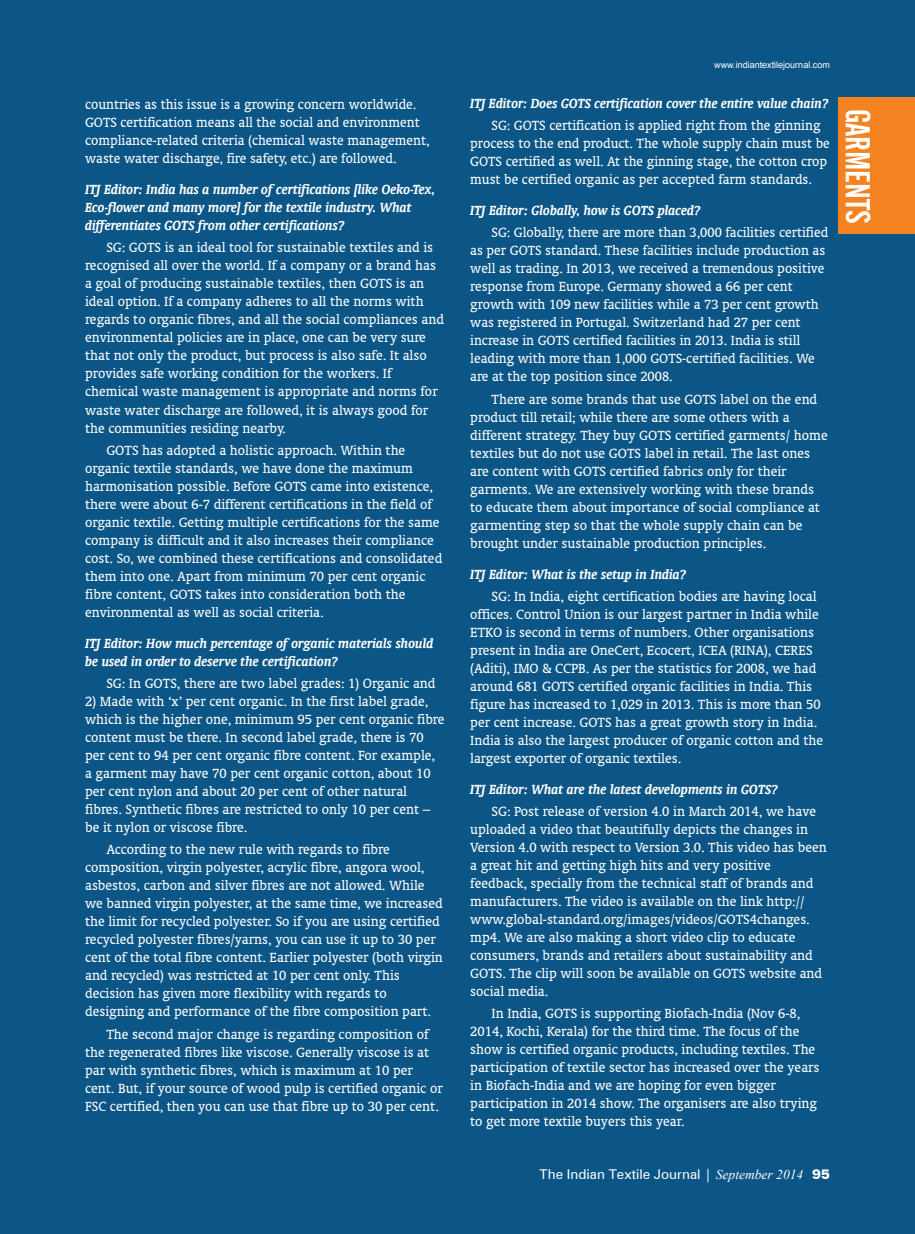
<style>
.page{position:relative;width:915px;height:1234px;background:#fff}
.page>*{position:absolute;margin:0;border:0;box-sizing:border-box;transform-origin:0 0}
.t1{font:34.5px "Alternate Gothic No 2 BT";color:#fff}
.Body_Text{font:15px/18px "Oranda BT";color:#fff}
.Sub_Point{font:italic 700 15px/18px "Oranda BT";color:#fff}
.t2{font:13.5px "Zurich BT";color:#fff}
.t3{font:9px "Arial";color:#fff}
.s1{font-family:"Myriad Pro"}
.s2{font-family:"Times New Roman";font-style:italic}
.s3{font-weight:900}
</style>
<div class="page">
<div style="left:0;top:0;width:914px;height:1233px;background:#0b5686"></div>
<div style="left:838px;top:98px;width:76px;height:136px;background:#f58220"></div>
<p class="Body_Text" style="left:85px;top:95px;width:332px">countries as this issue is a growing concern worldwide.</p>
<p class="Body_Text" style="left:85px;top:113px;width:346px">GOTS certification means all the social and environment compliance-related criteria (chemical waste management, waste water discharge, fire safety, etc.) are followed.</p>
<p class="Sub_Point" style="left:85px;top:180px;width:351px">ITJ Editor: India has a number of certifications [like Oeko-Tex,<br>Eco-flower and many more] for the textile industry. What differentiates GOTS from other certifications?</p>
<p class="Body_Text" style="left:85px;top:238px;width:360px;text-indent:21px">SG: GOTS is an ideal tool for sustainable textiles and is recognised all over the world. If a company or a brand has a goal of producing sustainable textiles, then GOTS is an ideal option. If a company adheres to all the norms with regards to organic fibres, and all the social compliances and environmental policies are in place, one can be very sure that not only the product, but process is also safe. It also provides safe working condition for the workers. If chemical waste management is appropriate and norms for waste water discharge are followed, it is always good for the communities residing nearby.</p>
<p class="Body_Text" style="left:85px;top:441px;width:358px;text-indent:21px">GOTS has adopted a holistic approach. Within the organic textile standards, we have done the maximum harmonisation possible. Before GOTS came into existence, there were about 6-7 different certifications in the field of organic textile. Getting multiple certifications for the same company is difficult and it also increases their compliance cost. So, we combined these certifications and consolidated them into one. Apart from minimum 70 per cent organic fibre content, GOTS takes into consideration both the environmental as well as social criteria.</p>
<p class="Sub_Point" style="left:85px;top:633px;width:349px">ITJ Editor: How much percentage of organic materials should be used in order to deserve the certification?</p>
<p class="Body_Text" style="left:106px;top:674px;width:330px">SG: In GOTS, there are two label grades: 1) Organic and</p>
<p class="Body_Text" style="left:85px;top:692px;width:361px">2) Made with ‘x’ per cent organic. In the first label grade, which is the higher one, minimum 95 per cent organic fibre content must be there. In second label grade, there is 70 per cent to 94 per cent organic fibre content. For example, a garment may have 70 per cent organic cotton, about 10 per cent nylon and about 20 per cent of other natural fibres. Synthetic fibres are restricted to only 10 per cent – be it nylon or viscose fibre.</p>
<p class="Body_Text" style="left:85px;top:840px;width:359px;text-indent:21px">According to the new rule with regards to fibre composition, virgin polyester, acrylic fibre, angora wool, asbestos, carbon and silver fibres are not allowed. While we banned virgin polyester, at the same time, we increased the limit for recycled polyester. So if you are using certified recycled polyester fibres/yarns, you can use it up to 30 per cent of the total fibre content. Earlier polyester (both virgin and recycled) was restricted at 10 per cent only. This decision has given more flexibility with regards to designing and performance of the fibre composition part.</p>
<p class="Body_Text" style="left:85px;top:1024px;width:359px;text-indent:21px">The second major change is regarding composition of the regenerated fibres like viscose. Generally viscose is at par with synthetic fibres, which is maximum at 10 per cent. But, if your source of wood pulp is certified organic or FSC certified, then you can use that fibre up to 30 per cent.</p>
<p class="t3" style="left:714px;top:59px;width:117px">www.indiantextilejournal.com</p>
<p class="Sub_Point" style="left:470px;top:94px;width:359px">ITJ Editor: Does GOTS certification cover the entire value chain?</p>
<p class="Body_Text" style="left:470px;top:116px;width:361px;text-indent:21px">SG: GOTS certification is applied right from the ginning process to the end product. The whole supply chain must be GOTS certified as well. At the ginning stage, the cotton crop must be certified organic as per accepted farm standards.</p>
<p class="Sub_Point" style="left:470px;top:201px;width:232px">ITJ Editor: Globally, how is GOTS placed?</p>
<p class="Body_Text" style="left:470px;top:223px;width:359px;text-indent:21px">SG: Globally, there are more than 3,000 facilities certified as per GOTS standard. These facilities include production as well as trading. In 2013, we received a tremendous positive response from Europe. Germany showed a 66 per cent growth with 109 new facilities while a 73 per cent growth was registered in Portugal. Switzerland had 27 per cent increase in GOTS certified facilities in 2013. India is still leading with more than 1,000 GOTS-certified facilities. We are at the top position since 2008.</p>
<p class="Body_Text" style="left:470px;top:390px;width:359px;text-indent:21px">There are some brands that use GOTS label on the end product till retail; while there are some others with a different strategy. They buy GOTS certified garments/ home textiles but do not use GOTS label in retail. The last ones are content with GOTS certified fabrics only for their garments. We are extensively working with these brands to educate them about importance of social compliance at garmenting step so that the whole supply chain can be brought under sustainable production principles.</p>
<p class="Sub_Point" style="left:470px;top:564px;width:217px">ITJ Editor: What is the setup in India?</p>
<p class="Body_Text" style="left:470px;top:587px;width:354px;text-indent:21px">SG: In India, eight certification bodies are having local offices. Control Union is our largest partner in India while ETKO is second in terms of numbers. Other organisations present in India are OneCert, Ecocert, ICEA (RINA), CERES (Aditi), IMO &amp; CCPB. As per the statistics for 2008, we had around 681 GOTS certified organic facilities in India. This figure has increased to 1,029 in 2013. This is more than 50 per cent increase. GOTS has a great growth story in India.<br>India is also the largest producer of organic cotton and the largest exporter of organic textiles.</p>
<p class="Sub_Point" style="left:470px;top:779px;width:309px">ITJ Editor: What are the latest developments in GOTS?</p>
<p class="Body_Text" style="left:470px;top:802px;width:358px;text-indent:21px">SG: Post release of version 4.0 in March 2014, we have uploaded a video that beautifully depicts the changes in Version 4.0 with respect to Version 3.0. This video has been a great hit and getting high hits and very positive feedback, specially from the technical staff of brands and manufacturers. The video is available on the link http:// www.global-standard.org/images/videos/GOTS4changes. mp4. We are also making a short video clip to educate consumers, brands and retailers about sustainability and GOTS. The clip will soon be available on GOTS website and social media.</p>
<p class="Body_Text" style="left:470px;top:1004px;width:351px;text-indent:21px">In India, GOTS is supporting Biofach-India (Nov 6-8, 2014, Kochi, Kerala) for the third time. The focus of the show is certified organic products, including textiles. The participation of textile sector has increased over the years in Biofach-India and we are hoping for even bigger participation in 2014 show. The organisers are also trying to get more textile buyers this year.</p>
<p class="t2" style="left:539px;top:1165px;width:292px">The Indian Textile Journal <span class="s1">|</span> <span class="s2">September 2014</span> <span class="s3">95</span></p>
<h1 class="t1" style="left:876px;top:108px;width:116px;rotate:90deg">GARMENTS</h1>
</div>
